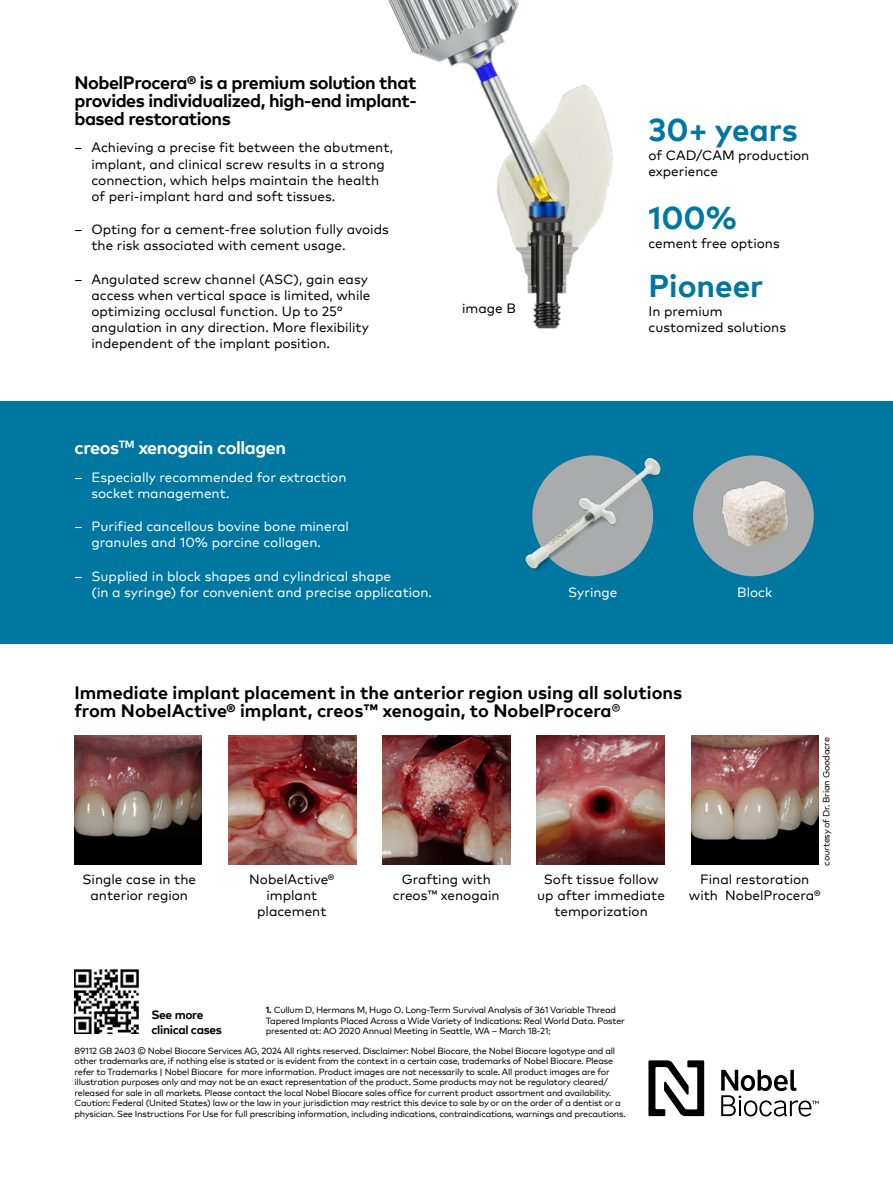
<style>
.page{position:relative;width:893px;height:1191px;background:#fff}
.page>*{position:absolute;margin:0;border:0;box-sizing:border-box;transform-origin:0 0}
.t1{font:700 31.5px/67.7px "Mark Pro";color:#0077a0}
.t2{font:700 18px/18px "Mark Pro";color:#000;text-align:justify}
.t3{font:700 18px "Mark Pro";letter-spacing:-.025em;color:#fff}
.t4{font:13.5px/16.2px "Mark Pro";color:#000;text-align:center}
.t5{font:13.5px/16.2px "Mark Pro";color:#fff}
.t6{font:700 12px/15px "Mark Pro";letter-spacing:-.025em;color:#000}
.t7{font:9px/10.5px "Mark Pro";letter-spacing:-.025em;color:#000}
.s1{font-weight:400}
.s2{font-weight:700}
</style>
<div class="page">
<div style="left:0;top:402px;width:893px;height:242px;background:#0077a0"></div>
<img style="left:388px;top:0;width:225px;height:329px">
<div style="left:74px;top:736px;width:128px;height:129px;background:#000"></div>
<img style="left:74px;top:736px;width:128px;height:101px">
<img style="left:229px;top:736px;width:127px;height:129px">
<img style="left:383px;top:736px;width:127px;height:129px">
<div style="left:691px;top:736px;width:128px;height:129px;background:#000"></div>
<img style="left:691px;top:736px;width:128px;height:103px">
<img style="left:537px;top:736px;width:127px;height:129px">
<div style="left:693px;top:455px;width:121px;height:121px;background:#a9abac;border-radius:50%"></div>
<img style="left:700px;top:470px;width:107px;height:88px">
<img style="left:525px;top:459px;width:136px;height:113px">
<svg style="left:721px;top:1069px;width:98px;height:47px"></svg>
<svg style="left:648px;top:1060px;width:56px;height:56px"></svg>
<img style="left:74px;top:969px;width:64px;height:64px">
<h2 class="t2" style="left:74px;top:72px;width:344px">NobelProcera® is a premium solution that provides individualized, high-end implant&shy;based restorations</h2>
<h3 class="t4" style="left:91px;top:138px;width:303px;text-align:left;text-indent:-17px">– Achieving a precise fit between the abutment, implant, and clinical screw results in a strong connection, which helps maintain the health of peri-implant hard and soft tissues.</h3>
<h3 class="t4" style="left:91px;top:220px;width:299px;text-align:left;text-indent:-17px">– Opting for a cement-free solution fully avoids the risk associated with cement usage.</h3>
<h3 class="t4" style="left:91px;top:270px;width:280px;text-align:left;text-indent:-17px">– Angulated screw channel (ASC), gain easy access when vertical space is limited, while optimizing occlusal function. Up to 25° angulation in any direction. More flexibility independent of the implant position.</h3>
<h3 class="t4" style="left:462px;top:299px;width:55px">image B</h3>
<h2 class="t3" style="left:75px;top:434px;width:213px">creos<sup>TM</sup> xenogain collagen</h2>
<h3 class="t5" style="left:91px;top:468px;width:257px;text-indent:-17px">– Especially recommended for extraction socket management.</h3>
<h3 class="t5" style="left:91px;top:517px;width:259px;text-indent:-17px">– Purified cancellous bovine bone mineral granules and 10% porcine collagen.</h3>
<h3 class="t5" style="left:91px;top:566px;width:342px;text-indent:-17px">– Supplied in block shapes and cylindrical shape<br>(in a syringe) for convenient and precise application.</h3>
<h1 class="t1" style="left:648px;top:93px;width:151px">30+ years</h1>
<h3 class="t4" style="left:648px;top:146px;width:162px;text-align:left">of CAD/CAM production experience</h3>
<h1 class="t1" style="left:648px;top:182px;width:117px">100%<br>Pioneer</h1>
<h3 class="t4" style="left:648px;top:234px;width:133px">cement free options</h3>
<h3 class="t4" style="left:648px;top:302px;width:139px;text-align:left">In premium customized solutions</h3>
<h3 class="t5" style="left:568px;top:583px;width:51px">Syringe</h3>
<h3 class="t5" style="left:737px;top:583px;width:37px">Block</h3>
<h2 class="t2" style="left:74px;top:682px;width:609px">Immediate implant placement in the anterior region using all solutions from NobelActive® implant, creos™ xenogain, to NobelProcera<span class="s1">®</span></h2>
<p class="t7" style="left:820px;top:865px;width:130px;rotate:-90deg">courtesy of Dr. Brian Goodacre</p>
<h3 class="t4" style="left:83px;top:870px;width:115px">Single case in the anterior region</h3>
<h3 class="t4" style="left:249px;top:870px;width:87px">NobelActive® implant placement</h3>
<h3 class="t4" style="left:393px;top:870px;width:108px">Grafting with creos™ xenogain</h3>
<h3 class="t4" style="left:537px;top:870px;width:129px">Soft tissue follow up after immediate temporization</h3>
<h3 class="t4" style="left:689px;top:870px;width:133px">Final restoration with NobelProcera®</h3>
<h3 class="t6" style="left:151px;top:1005px;width:72px">See more clinical cases</h3>
<p class="t7" style="left:266px;top:1004px;width:361px"><span class="s2">1.</span> Cullum D, Hermans M, Hugo O. Long-Term Survival Analysis of 361 Variable Thread<br>Tapered Implants Placed Across a Wide Variety of Indications: Real World Data. Poster presented at: AO 2020 Annual Meeting in Seattle, WA – March 18-21;</p>
<p class="t7" style="left:75px;top:1044px;width:553px">89112 GB 2403 © Nobel Biocare Services AG, 2024 All rights reserved. Disclaimer: Nobel Biocare, the Nobel Biocare logotype and all other trademarks are, if nothing else is stated or is evident from the context in a certain case, trademarks of Nobel Biocare. Please refer to Trademarks | Nobel Biocare for more information. Product images are not necessarily to scale. All product images are for illustration purposes only and may not be an exact representation of the product. Some products may not be regulatory cleared/ released for sale in all markets. Please contact the local Nobel Biocare sales office for current product assortment and availability.<br>Caution: Federal (United States) law or the law in your jurisdiction may restrict this device to sale by or on the order of a dentist or a physician. See Instructions For Use for full prescribing information, including indications, contraindications, warnings and precautions.</p>
</div>
